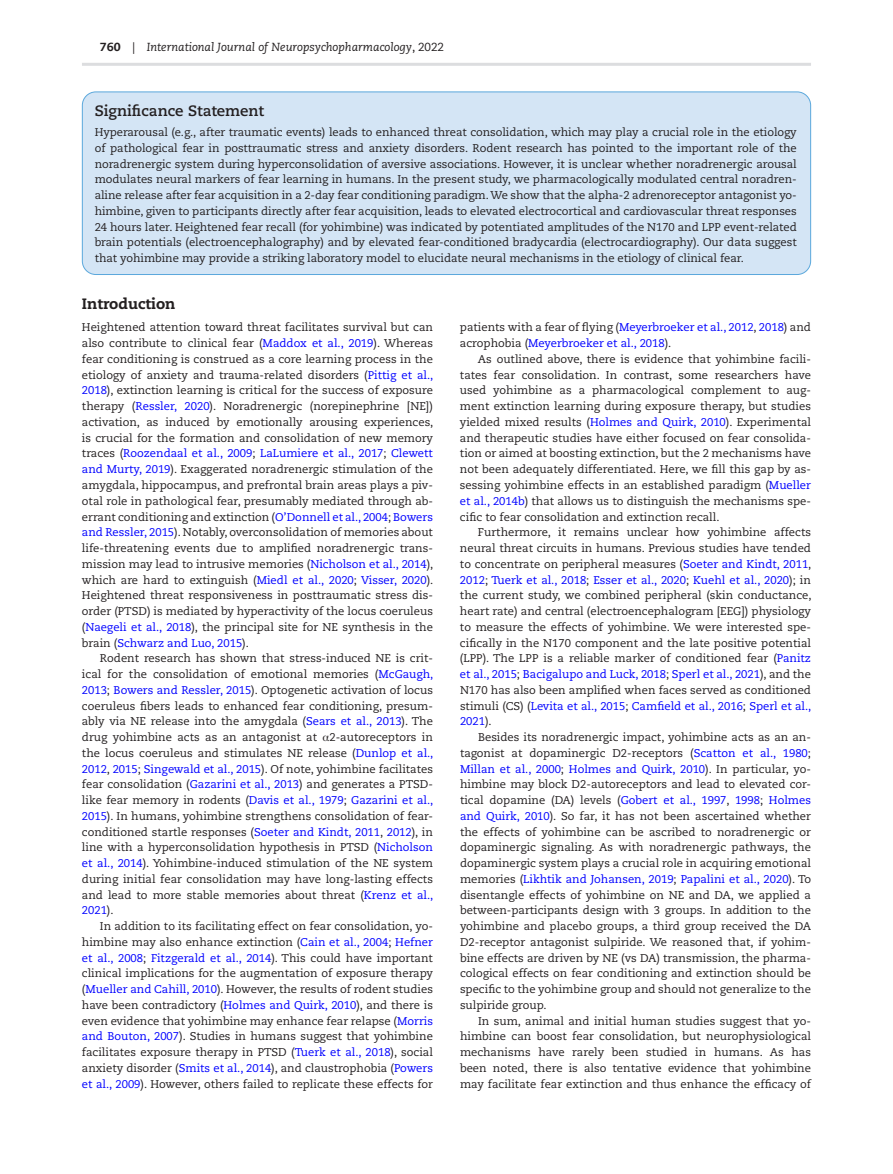
<style>
.page{position:relative;width:893px;height:1174px;background:#fff}
.page>*{position:absolute;margin:0;border:0;box-sizing:border-box;transform-origin:0 0}
.t1{font:700 15px "Caecilia LT Std";color:#231f20}
.t2{font:800 15px "Caecilia LT Std";color:#231f20}
.t3{font:italic 11.7px "Caecilia LT Std";color:#231f20}
.t4{font:11.25px/15.8px "Caecilia LT Std";color:#231f20;text-align:justify}
.t5{font:11.25px/15.8px "Caecilia LT Std";color:#00f}
.s1{font-weight:800;font-style:normal}
.s2{font-style:normal}
.s3{color:#00f}
.s4{font-family:"Gandhari Unicode"}
.s5{color:#231f20}
</style>
<div class="page">
<hr style="left:82px;top:63px;width:729px;height:3px;background:#dcdddf">
<div style="left:82px;top:92px;width:729px;height:182px;background:#d4e5f5;border-radius:14px"></div>
<div style="left:82px;top:91px;width:729px;height:184px;border:1px solid #5ba8dc;border-radius:14px"></div>
<p class="t3" style="left:100px;top:40px;width:346px"><span class="s1">760</span> <span class="s2">|</span> International Journal of Neuropsychopharmacology<span class="s2">, 2022</span></p>
<h1 class="t1" style="left:95px;top:102px;width:171px">Significance Statement</h1>
<p class="t4" style="left:95px;top:124px;width:704px">Hyperarousal (e.g., after traumatic events) leads to enhanced threat consolidation, which may play a crucial role in the etiology of pathological fear in posttraumatic stress and anxiety disorders. Rodent research has pointed to the important role of the noradrenergic system during hyperconsolidation of aversive associations. However, it is unclear whether noradrenergic arousal modulates neural markers of fear learning in humans. In the present study, we pharmacologically modulated central noradren&shy;aline release after fear acquisition in a 2-day fear conditioning paradigm. We show that the alpha-2 adrenoreceptor antagonist yo&shy;himbine, given to participants directly after fear acquisition, leads to elevated electrocortical and cardiovascular threat responses 24 hours later. Heightened fear recall (for yohimbine) was indicated by potentiated amplitudes of the N170 and LPP event-related brain potentials (electroencephalography) and by elevated fear-conditioned bradycardia (electrocardiography). Our data suggest that yohimbine may provide a striking laboratory model to elucidate neural mechanisms in the etiology of clinical fear.</p>
<h1 class="t2" style="left:82px;top:294px;width:95px">Introduction</h1>
<p class="t4" style="left:82px;top:320px;width:353px">Heightened attention toward threat facilitates survival but can also contribute to clinical fear (<span class="s3">Maddox et al., 2019</span>). Whereas fear conditioning is construed as a core learning process in the etiology of anxiety and trauma-related disorders (<span class="s3">Pittig et al., 2018</span>), extinction learning is critical for the success of exposure therapy (<span class="s3">Ressler, 2020</span>). Noradrenergic (norepinephrine [NE]) activation, as induced by emotionally arousing experiences, is crucial for the formation and consolidation of new memory traces (<span class="s3">Roozendaal et al., 2009</span>; <span class="s3">LaLumiere et al., 2017</span>; <span class="s3">Clewett and Murty, 2019</span>). Exaggerated noradrenergic stimulation of the amygdala, hippocampus, and prefrontal brain areas plays a piv&shy;otal role in pathological fear, presumably mediated through ab&shy;errant conditioning and extinction (<span class="s3">O’Donnell et al., 2004</span>; <span class="s3">Bowers and Ressler, 2015</span>). Notably, overconsolidation of memories about life-threatening events due to amplified noradrenergic trans&shy;mission may lead to intrusive memories (<span class="s3">Nicholson et al., 2014</span>), which are hard to extinguish (<span class="s3">Miedl et al., 2020</span>; <span class="s3">Visser, 2020</span>).<br>Heightened threat responsiveness in posttraumatic stress dis&shy;order (PTSD) is mediated by hyperactivity of the locus coeruleus (<span class="s3">Naegeli et al., 2018</span>), the principal site for NE synthesis in the brain (<span class="s3">Schwarz and Luo, 2015</span>).</p>
<p class="t4" style="left:82px;top:651px;width:353px;text-indent:18px">Rodent research has shown that stress-induced NE is crit&shy;ical for the consolidation of emotional memories (<span class="s3">McGaugh, 2013</span>; <span class="s3">Bowers and Ressler, 2015</span>). Optogenetic activation of locus coeruleus fibers leads to enhanced fear conditioning, presum&shy;ably via NE release into the amygdala (<span class="s3">Sears et al., 2013</span>). The drug yohimbine acts as an antagonist at <span class="s4">α</span>2-autoreceptors in the locus coeruleus and stimulates NE release (<span class="s3">Dunlop et al., 2012</span>, <span class="s3">2015</span>; <span class="s3">Singewald et al., 2015</span>). Of note, yohimbine facilitates fear consolidation (<span class="s3">Gazarini et al., 2013</span>) and generates a PTSD&shy;like fear memory in rodents (<span class="s3">Davis et al., 1979</span>; <span class="s3">Gazarini et al., 2015</span>). In humans, yohimbine strengthens consolidation of fear&shy;conditioned startle responses (<span class="s3">Soeter and Kindt, 2011</span>, <span class="s3">2012</span>), in line with a hyperconsolidation hypothesis in PTSD (<span class="s3">Nicholson et al., 2014</span>). Yohimbine-induced stimulation of the NE system during initial fear consolidation may have long-lasting effects and lead to more stable memories about threat (<span class="s3">Krenz et al., 2021</span>).</p>
<p class="t4" style="left:82px;top:918px;width:353px;text-indent:18px">In addition to its facilitating effect on fear consolidation, yo&shy;himbine may also enhance extinction (<span class="s3">Cain et al., 2004</span>; <span class="s3">Hefner et al., 2008</span>; <span class="s3">Fitzgerald et al., 2014</span>). This could have important clinical implications for the augmentation of exposure therapy (<span class="s3">Mueller and Cahill, 2010</span>). However, the results of rodent studies have been contradictory (<span class="s3">Holmes and Quirk, 2010</span>), and there is even evidence that yohimbine may enhance fear relapse (<span class="s3">Morris and Bouton, 2007</span>). Studies in humans suggest that yohimbine facilitates exposure therapy in PTSD (<span class="s3">Tuerk et al., 2018</span>), social anxiety disorder (<span class="s3">Smits et al., 2014</span>), and claustrophobia (<span class="s3">Powers et al., 2009</span>). However, others failed to replicate these effects for</p>
<p class="t5" style="left:460px;top:320px;width:352px"><span class="s5">patients with a fear of flying (</span>Meyerbroeker et al., 2012<span class="s5">,</span> 2018<span class="s5">) and acrophobia (</span>Meyerbroeker et al., 2018<span class="s5">).</span></p>
<p class="t4" style="left:460px;top:351px;width:353px;text-indent:18px">As outlined above, there is evidence that yohimbine facili&shy;tates fear consolidation. In contrast, some researchers have used yohimbine as a pharmacological complement to aug&shy;ment extinction learning during exposure therapy, but studies yielded mixed results (<span class="s3">Holmes and Quirk, 2010</span>). Experimental and therapeutic studies have either focused on fear consolida&shy;tion or aimed at boosting extinction, but the 2 mechanisms have not been adequately differentiated. Here, we fill this gap by as&shy;sessing yohimbine effects in an established paradigm (<span class="s3">Mueller et al., 2014b</span>) that allows us to distinguish the mechanisms spe&shy;cific to fear consolidation and extinction recall.</p>
<p class="t4" style="left:460px;top:525px;width:353px;text-indent:18px">Furthermore, it remains unclear how yohimbine affects neural threat circuits in humans. Previous studies have tended to concentrate on peripheral measures (<span class="s3">Soeter and Kindt, 2011</span>, <span class="s3">2012</span>; <span class="s3">Tuerk et al., 2018</span>; <span class="s3">Esser et al., 2020</span>; <span class="s3">Kuehl et al., 2020</span>); in the current study, we combined peripheral (skin conductance, heart rate) and central (electroencephalogram [EEG]) physiology to measure the effects of yohimbine. We were interested spe&shy;cifically in the N170 component and the late positive potential (LPP). The LPP is a reliable marker of conditioned fear (<span class="s3">Panitz et al., 2015</span>; <span class="s3">Bacigalupo and Luck, 2018</span>; <span class="s3">Sperl et al., 2021</span>), and the N170 has also been amplified when faces served as conditioned stimuli (CS) (<span class="s3">Levita et al., 2015</span>; <span class="s3">Camfield et al., 2016</span>; <span class="s3">Sperl et al., 2021</span>).</p>
<p class="t4" style="left:460px;top:729px;width:353px;text-indent:18px">Besides its noradrenergic impact, yohimbine acts as an an&shy;tagonist at dopaminergic D2-receptors (<span class="s3">Scatton et al., 1980</span>; <span class="s3">Millan et al., 2000</span>; <span class="s3">Holmes and Quirk, 2010</span>). In particular, yo&shy;himbine may block D2-autoreceptors and lead to elevated cor&shy;tical dopamine (DA) levels (<span class="s3">Gobert et al., 1997</span>, <span class="s3">1998</span>; <span class="s3">Holmes and Quirk, 2010</span>). So far, it has not been ascertained whether the effects of yohimbine can be ascribed to noradrenergic or dopaminergic signaling. As with noradrenergic pathways, the dopaminergic system plays a crucial role in acquiring emotional memories (<span class="s3">Likhtik and Johansen, 2019</span>; <span class="s3">Papalini et al., 2020</span>). To disentangle effects of yohimbine on NE and DA, we applied a between-participants design with 3 groups. In addition to the yohimbine and placebo groups, a third group received the DA D2-receptor antagonist sulpiride. We reasoned that, if yohim&shy;bine effects are driven by NE (vs DA) transmission, the pharma&shy;cological effects on fear conditioning and extinction should be specific to the yohimbine group and should not generalize to the sulpiride group.</p>
<p class="t4" style="left:460px;top:1013px;width:353px;text-indent:18px">In sum, animal and initial human studies suggest that yo&shy;himbine can boost fear consolidation, but neurophysiological mechanisms have rarely been studied in humans. As has been noted, there is also tentative evidence that yohimbine may facilitate fear extinction and thus enhance the efficacy of</p>
</div>
